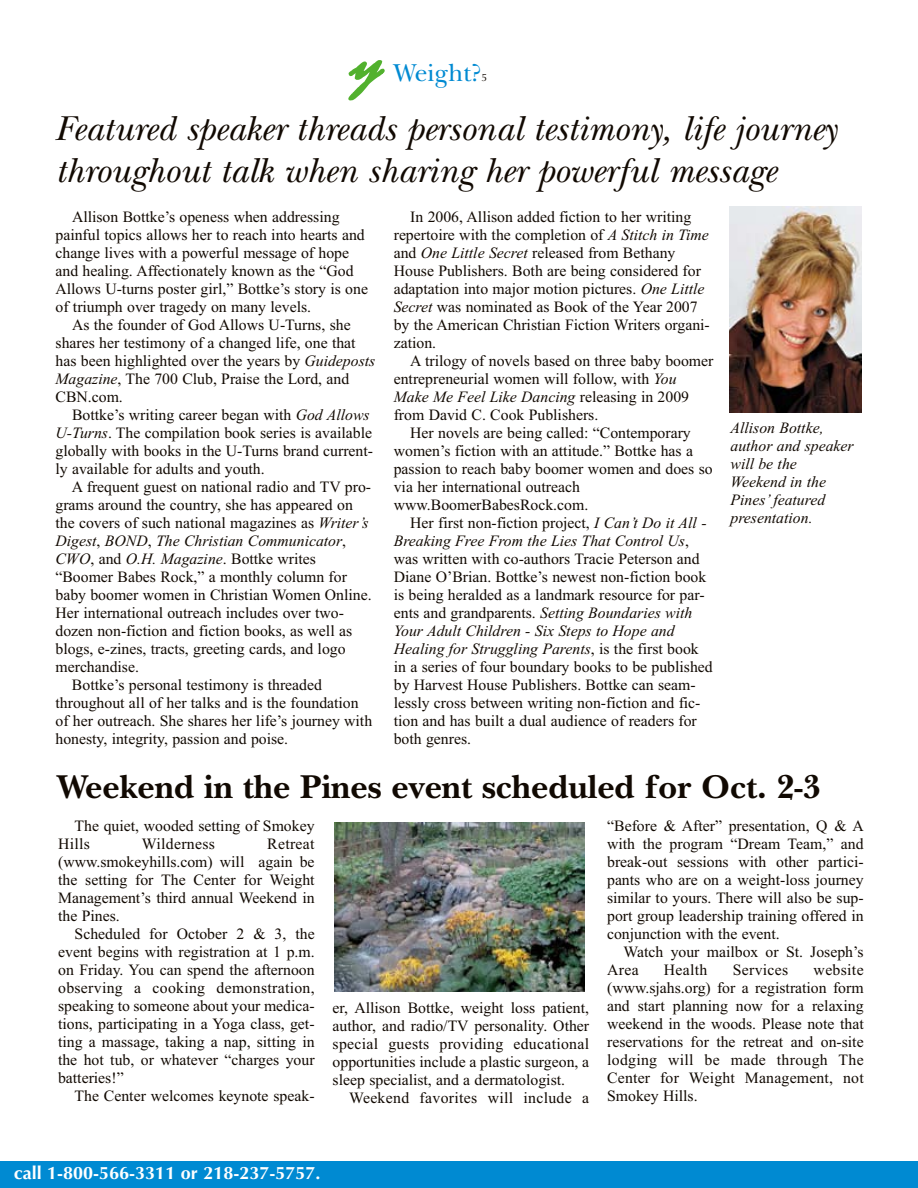
<style>
.page{position:relative;width:918px;height:1188px;background:#fff}
.page>*{position:absolute;margin:0;border:0;box-sizing:border-box;transform-origin:0 0}
.t1{font:italic 66px "Mistral D";color:#52b12e}
.t2{font:italic 36px/42px "New Baskerville";color:#110902}
.t3{font:700 34.5px "New Baskerville";color:#110902}
.t4{font:25.5px "New Baskerville";color:#008ad2}
.t5{font:700 18px "Optima";color:#fff}
.t6{font:15.75px/18px "Times New Roman";color:#110902}
.t7{font:italic 15.75px/18px "Times New Roman";color:#110902}
.t8{font:10.5px "Optima";color:#110902}
.s1{font-style:italic}
.s2{font-style:normal}
</style>
<div class="page">
<div style="left:0;top:1161px;width:918px;height:27px;background:#008ad2"></div>
<svg style="left:348px;top:60px;width:37px;height:41px"></svg>
<img style="left:730px;top:207px;width:132px;height:206px">
<img style="left:335px;top:823px;width:249px;height:169px">
<h1 class="t1" style="left:352px;top:21px;width:50px">y</h1>
<h3 class="t4" style="left:393px;top:58px;width:90px">Weight?</h3>
<p class="t8" style="left:482px;top:72px;width:7px">5</p>
<h2 class="t2" style="left:55px;top:108px;width:784px">Featured speaker threads personal testimony, life journey throughout talk when sharing her powerful message</h2>
<p class="t6" style="left:55px;top:207px;width:314px;text-indent:17px">Allison Bottke’s openess when addressing painful topics allows her to reach into hearts and change lives with a powerful message of hope and healing. Affectionately known as the “God Allows U-turns poster girl,” Bottke’s story is one of triumph over tragedy on many levels.</p>
<p class="t6" style="left:56px;top:315px;width:321px;text-indent:17px">As the founder of God Allows U-Turns, she shares her testimony of a changed life, one that has been highlighted over the years by <span class="s1">Guideposts Magazine</span>, The 700 Club, Praise the Lord, and CBN.com.</p>
<p class="t6" style="left:55px;top:405px;width:319px;text-indent:17px">Bottke’s writing career began with <span class="s1">God Allows U-Turns</span>. The compilation book series is available globally with books in the U-Turns brand current&shy;ly available for adults and youth.</p>
<p class="t6" style="left:72px;top:477px;width:301px">A frequent guest on national radio and TV pro-</p>
<p class="t6" style="left:56px;top:495px;width:299px">grams around the country, she has appeared on</p>
<p class="t6" style="left:56px;top:513px;width:315px">the covers of such national magazines as <span class="s1">Writer’s</span></p>
<p class="t7" style="left:56px;top:531px;width:292px">Digest<span class="s2">,</span> BOND<span class="s2">,</span> The Christian Communicator<span class="s2">,</span></p>
<p class="t6" style="left:55px;top:549px;width:262px"><span class="s1">CWO</span>, and <span class="s1">O.H. Magazine</span>. Bottke writes</p>
<p class="t6" style="left:55px;top:567px;width:293px">“Boomer Babes Rock,” a monthly column for</p>
<p class="t6" style="left:55px;top:585px;width:318px">baby boomer women in Christian Women Online.</p>
<p class="t6" style="left:56px;top:603px;width:290px">Her international outreach includes over two-</p>
<p class="t6" style="left:55px;top:621px;width:298px">dozen non-fiction and fiction books, as well as</p>
<p class="t6" style="left:55px;top:639px;width:292px">blogs, e-zines, tracts, greeting cards, and logo</p>
<p class="t6" style="left:56px;top:657px;width:85px">merchandise.</p>
<p class="t6" style="left:72px;top:675px;width:252px">Bottke’s personal testimony is threaded</p>
<p class="t6" style="left:56px;top:693px;width:305px">throughout all of her talks and is the foundation</p>
<p class="t6" style="left:56px;top:711px;width:318px">of her outreach. She shares her life’s journey with</p>
<p class="t6" style="left:55px;top:729px;width:234px">honesty, integrity, passion and poise.</p>
<p class="t6" style="left:394px;top:207px;width:318px;text-indent:16px">In 2006, Allison added fiction to her writing repertoire with the completion of <span class="s1">A Stitch in Time </span>and <span class="s1">One Little Secret</span> released from Bethany House Publishers. Both are being considered for adaptation into major motion pictures. <span class="s1">One Little Secret</span> was nominated as Book of the Year 2007 by the American Christian Fiction Writers organi&shy;zation.</p>
<p class="t6" style="left:394px;top:351px;width:321px;text-indent:16px">A trilogy of novels based on three baby boomer entrepreneurial women will follow, with <span class="s1">You Make Me Feel Like Dancing</span> releasing in 2009 from David C. Cook Publishers.</p>
<p class="t6" style="left:394px;top:423px;width:320px;text-indent:16px">Her novels are being called: “Contemporary women’s fiction with an attitude.” Bottke has a passion to reach baby boomer women and does so via her international outreach www.BoomerBabesRock.com.</p>
<p class="t6" style="left:394px;top:513px;width:321px;text-indent:17px">Her first non-fiction project, <span class="s1">I Can’t Do it All - Breaking Free From the Lies That Control Us</span>, was written with co-authors Tracie Peterson and Diane O’Brian. Bottke’s newest non-fiction book is being heralded as a landmark resource for par&shy;ents and grandparents. <span class="s1">Setting Boundaries with Your Adult Children - Six Steps to Hope and Healing for Struggling Parents</span>, is the first book in a series of four boundary books to be published by Harvest House Publishers. Bottke can seam&shy;lessly cross between writing non-fiction and fic&shy;tion and has built a dual audience of readers for both genres.</p>
<p class="t7" style="left:730px;top:418px;width:125px">Allison Bottke, author and speaker will be the<br>Weekend in the<br>Pines’featured presentation.</p>
<h3 class="t3" style="left:58px;top:767px;width:765px">Weekend in the Pines event scheduled for Oct. 2-3</h3>
<p class="t6" style="left:58px;top:817px;width:258px;text-indent:16px">The quiet, wooded setting of Smokey<br>Hills</p>
<p class="t6" style="left:142px;top:835px;width:75px">Wilderness</p>
<p class="t6" style="left:58px;top:835px;width:258px;text-align:justify;text-indent:209px">Retreat (www.smokeyhills.com) will again be the setting for The Center for Weight Management’s third annual Weekend in the Pines.</p>
<p class="t6" style="left:58px;top:925px;width:258px;text-align:justify;text-indent:17px">Scheduled for October 2 &amp; 3, the event begins with registration at 1 p.m. on Friday. You can spend the afternoon observing a cooking demonstration, speaking to someone about your medica&shy;tions, participating in a Yoga class, get&shy;ting a massage, taking a nap, sitting in the hot tub, or whatever “charges your batteries!”</p>
<p class="t6" style="left:75px;top:1087px;width:242px">The Center welcomes keynote speak-</p>
<p class="t6" style="left:333px;top:998px;width:258px;text-align:justify">er, Allison Bottke, weight loss patient, author, and radio/TV personality. Other special guests providing educational opportunities include a plastic surgeon, a sleep specialist, and a dermatologist.</p>
<p class="t6" style="left:349px;top:1088px;width:242px">Weekend favorites will include a</p>
<p class="t6" style="left:607px;top:817px;width:258px;text-align:justify">“Before &amp; After” presentation, Q &amp; A with the program “Dream Team,” and break-out sessions with other partici&shy;pants who are on a weight-loss journey similar to yours. There will also be sup&shy;port group leadership training offered in conjunction with the event.</p>
<p class="t6" style="left:607px;top:943px;width:258px;text-indent:17px">Watch your mailbox or St. Joseph’s<br>Area</p>
<p class="t6" style="left:607px;top:961px;width:258px;text-align:justify;text-indent:207px">website (www.sjahs.org) for a registration form and start planning now for a relaxing weekend in the woods. Please note that reservations for the retreat and on-site lodging will be made through The Center for Weight Management, not Smokey Hills.</p>
<p class="t6" style="left:664px;top:961px;width:45px">Health</p>
<p class="t6" style="left:733px;top:961px;width:57px">Services</p>
<p class="t5" style="left:14px;top:1162px;width:308px">call 1-800-566-3311 or 218-237-5757.</p>
</div>
